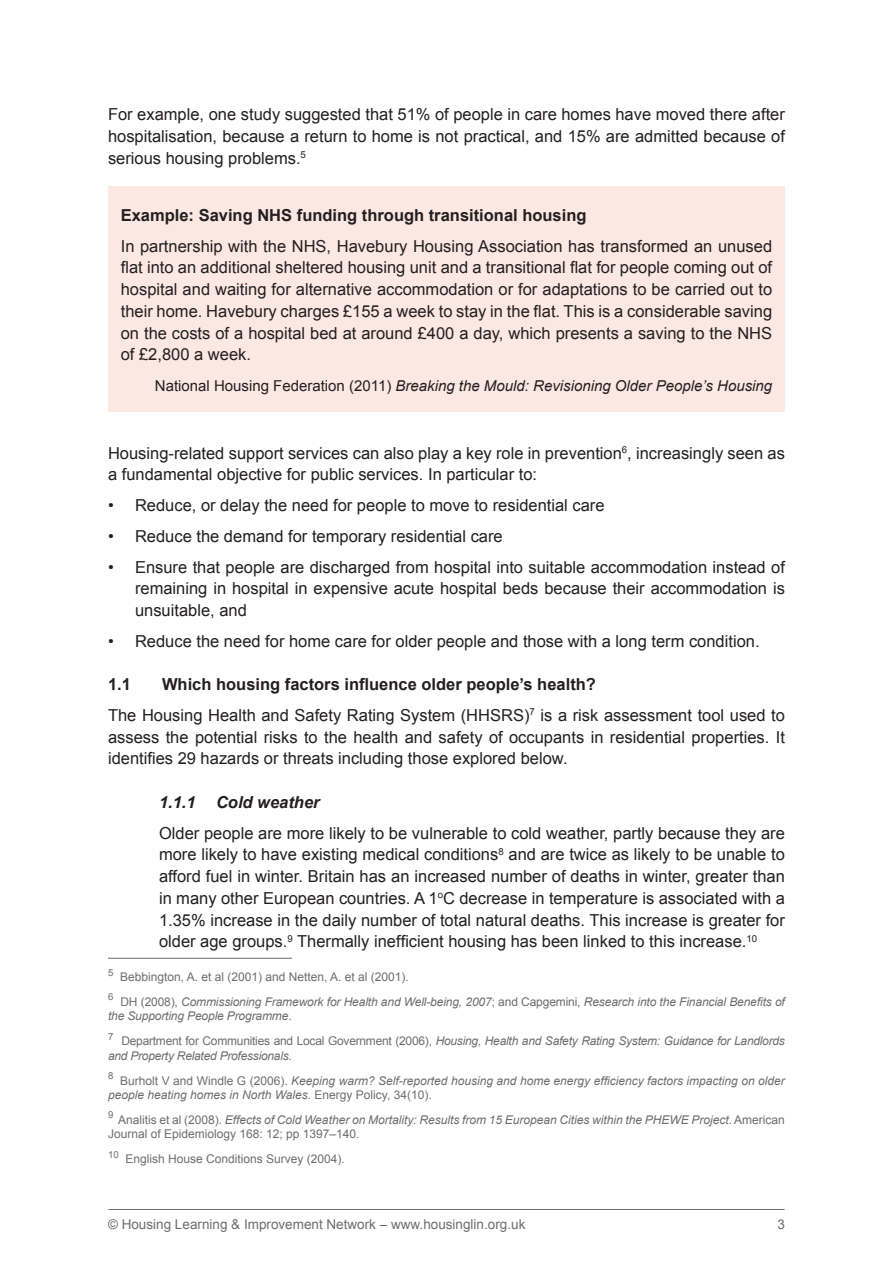
<style>
.page{position:relative;width:893px;height:1263px;background:#fff}
.page>*{position:absolute;margin:0;border:0;box-sizing:border-box;transform-origin:0 0}
.Para{font:16.5px/21.8px "Arial";color:#231f20;text-align:justify}
.Indented{font:16.5px/21.8px "Arial";color:#231f20;text-align:justify}
.Para_End{font:16.5px/21.8px "Arial";color:#231f20;text-align:justify}
.Para-2{font:700 16.5px "Arial";color:#231f20}
.Heading2{font:700 16.5px "Arial";color:#231f20}
.Subsubheading{font:italic 700 16.5px "Arial";color:#231f20}
.Para_End-2{font:italic 15px "Arial";color:#231f20}
.t1{font:13.5px "Arial";color:#6c6d70}
.t2{font:italic 12px/14.4px "Arial";letter-spacing:-.01em;color:#6c6d70}
.t3{font:12px "Arial";color:#6c6d70}
.t4{font:9.6px "Arial";color:#6c6d70}
.s1{font-style:normal}
</style>
<div class="page">
<hr style="left:108px;top:1209px;width:676px;height:1px;background:#6c6d70">
<div style="left:108px;top:187px;width:677px;height:225px;background:#fbe8e2"></div>
<hr style="left:108px;top:958px;width:184px;height:1px;background:#6c6d70">
<p class="Para" style="left:108px;top:104px;width:678px">For example, one study suggested that 51% of people in care homes have moved there after hospitalisation, because a return to home is not practical, and 15% are admitted because of serious housing problems.<sup>5</sup></p>
<p class="Heading2" style="left:121px;top:204px;width:467px">Example: Saving NHS funding through transitional housing</p>
<p class="Para" style="left:121px;top:235px;width:653px">In partnership with the NHS, Havebury Housing Association has transformed an unused flat into an additional sheltered housing unit and a transitional flat for people coming out of hospital and waiting for alternative accommodation or for adaptations to be carried out to their home. Havebury charges £155 a week to stay in the flat. This is a considerable saving on the costs of a hospital bed at around £400 a day, which presents a saving to the NHS of £2,800 a week.</p>
<p class="Para_End-2" style="left:155px;top:376px;width:619px"><span class="s1">National Housing Federation (2011)</span> Breaking the Mould: Revisioning Older People’s Housing</p>
<p class="Para" style="left:108px;top:442px;width:678px">Housing-related support services can also play a key role in prevention<sup>6</sup>, increasingly seen as a fundamental objective for public services. In particular to:</p>
<p class="Para" style="left:108px;top:495px;width:498px">• Reduce, or delay the need for people to move to residential care</p>
<p class="Para" style="left:108px;top:525px;width:396px">• Reduce the demand for temporary residential care</p>
<p class="Para" style="left:135px;top:556px;width:651px;text-indent:-27px">• Ensure that people are discharged from hospital into suitable accommodation instead of remaining in hospital in expensive acute hospital beds because their accommodation is unsuitable, and</p>
<p class="Para_End" style="left:108px;top:630px;width:653px">• Reduce the need for home care for older people and those with a long term condition.</p>
<p class="Para-2" style="left:108px;top:673px;width:24px">1.1</p>
<p class="Para-2" style="left:162px;top:673px;width:435px">Which housing factors influence older people’s health?</p>
<p class="Para_End" style="left:108px;top:704px;width:678px">The Housing Health and Safety Rating System (HHSRS)<sup>7</sup> is a risk assessment tool used to assess the potential risks to the health and safety of occupants in residential properties. It identifies 29 hazards or threats including those explored below.</p>
<p class="Subsubheading" style="left:159px;top:791px;width:162px">1.1.1 Cold weather</p>
<p class="Indented" style="left:159px;top:822px;width:627px">Older people are more likely to be vulnerable to cold weather, partly because they are more likely to have existing medical conditions<sup>8</sup> and are twice as likely to be unable to afford fuel in winter. Britain has an increased number of deaths in winter, greater than in many other European countries. A 1<sup>o</sup>C decrease in temperature is associated with a 1.35% increase in the daily number of total natural deaths. This increase is greater for older age groups.<sup>9</sup> Thermally inefficient housing has been linked to this increase.<sup>10</sup></p>
<p class="t4" style="left:108px;top:966px;width:7px">5</p>
<p class="t3" style="left:120px;top:969px;width:290px">Bebbington, A. et al (2001) and Netten, A. et al (2001).</p>
<p class="t4" style="left:108px;top:991px;width:7px">6</p>
<p class="t2" style="left:108px;top:995px;width:678px;text-indent:12px"><span class="s1">DH (2008),</span> Commissioning Framework for Health and Well-being, 2007<span class="s1">; and Capgemini,</span> Research into the Financial Benefits of the Supporting People Programme<span class="s1">.</span></p>
<p class="t4" style="left:108px;top:1030px;width:7px">7</p>
<p class="t2" style="left:108px;top:1034px;width:678px;text-indent:13px"><span class="s1">Department for Communities and Local Government (2006),</span> Housing, Health and Safety Rating System: Guidance for Landlords and Property Related Professionals<span class="s1">.</span></p>
<p class="t4" style="left:108px;top:1069px;width:7px">8</p>
<p class="t2" style="left:108px;top:1073px;width:678px;text-indent:12px"><span class="s1">Burholt V and Windle G (2006).</span> Keeping warm? Self-reported housing and home energy efficiency factors impacting on older people heating homes in North Wales<span class="s1">. Energy Policy, 34(10).</span></p>
<p class="t4" style="left:108px;top:1109px;width:7px">9</p>
<p class="t2" style="left:108px;top:1113px;width:678px;text-indent:10px"><span class="s1">Analitis et al (2008).</span> Effects of Cold Weather on Mortality: Results from 15 European Cities within the PHEWE Project<span class="s1">. American<br>Journal of Epidemiology 168: 12; pp 1397–140.</span></p>
<p class="t4" style="left:108px;top:1148px;width:12px">10</p>
<p class="t3" style="left:125px;top:1151px;width:221px">English House Conditions Survey (2004).</p>
<p class="t1" style="left:108px;top:1216px;width:419px">© Housing Learning &amp; Improvement Network – www.housinglin.org.uk</p>
<p class="t1" style="left:777px;top:1216px;width:9px">3</p>
</div>
